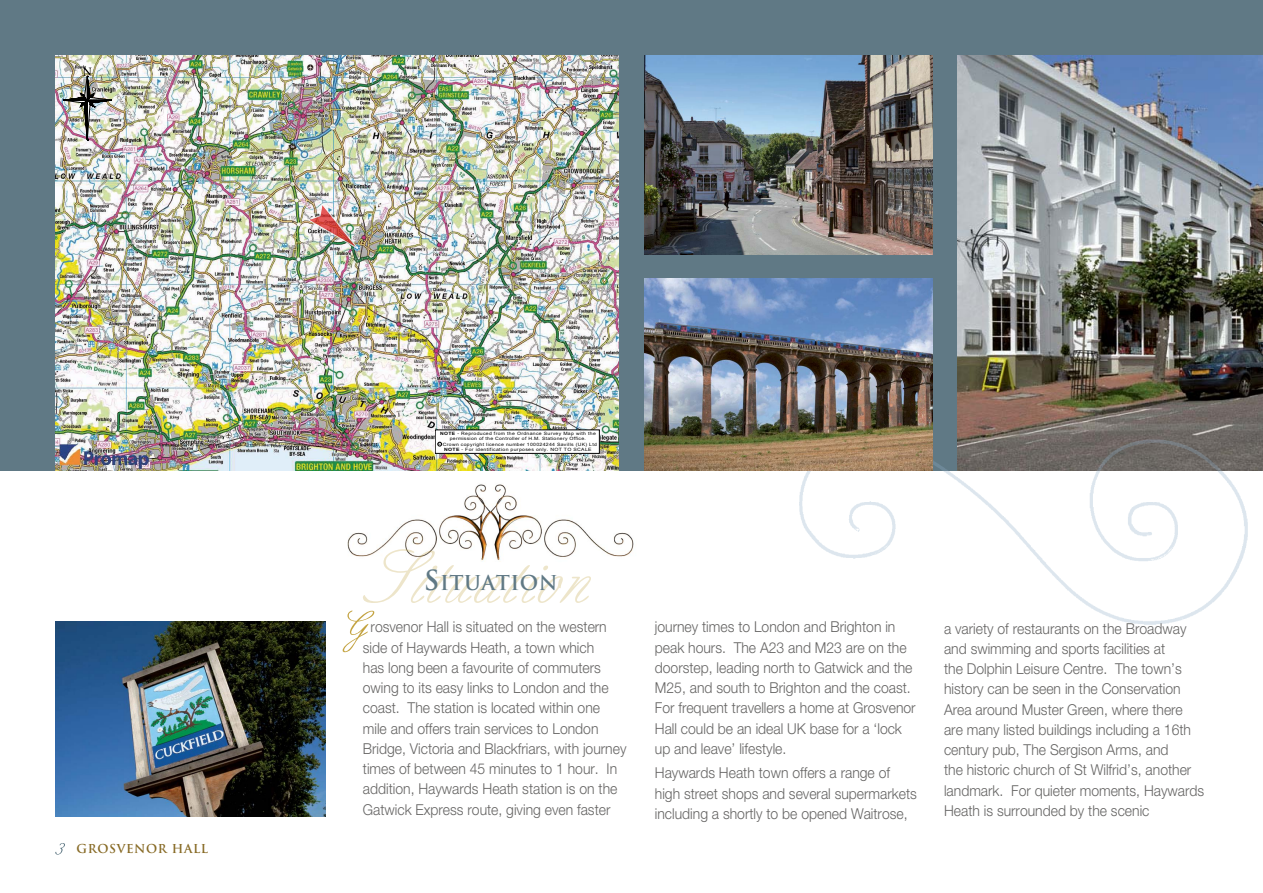
<style>
.page{position:relative;width:1263px;height:893px;background:#fff}
.page>*{position:absolute;margin:0;border:0;box-sizing:border-box;transform-origin:0 0}
.t1{font:700 19.95px "Trajan";letter-spacing:.02em;color:#607985}
.t2{font:300 15px/20.2px "Helvetica Neue";color:#656463;scale:.93 1}
.t3{font:700 12px "Trajan";letter-spacing:.05em;color:#876a25}
.t4{font:4.5px/5.2px "Arial";letter-spacing:.06em;color:#000;text-align:center;scale:1.14 1}
.s1{font-weight:700}
.s2{font-size:27px}
</style>
<div class="page">
<div style="left:0;top:0;width:1263px;height:471px;background:#607985"></div>
<img style="left:347px;top:484px;width:287px;height:73px">
<svg style="left:363px;top:549px;width:228px;height:54px"></svg>
<img style="left:958px;top:55px;width:305px;height:416px">
<img style="left:644px;top:55px;width:288px;height:199px">
<img style="left:55px;top:622px;width:270px;height:194px">
<img style="left:55px;top:55px;width:564px;height:416px">
<svg style="left:343px;top:610px;width:31px;height:42px"></svg>
<svg style="left:55px;top:843px;width:10px;height:12px"></svg>
<img style="left:799px;top:409px;width:453px;height:216px">
<div style="left:435px;top:430px;width:164px;height:23px;background:#fff"></div>
<div style="left:435px;top:430px;width:164px;height:24px;border:1px solid #000"></div>
<svg style="left:437px;top:442px;width:5px;height:4px"></svg>
<img style="left:63px;top:68px;width:48px;height:73px">
<img style="left:307px;top:203px;width:52px;height:47px">
<img style="left:644px;top:279px;width:288px;height:192px">
<p class="t3" style="left:77px;top:841px;width:133px">GROSVENOR HALL</p>
<p class="t4" style="left:440px;top:431px;width:138px"><span class="s1">NOTE</span> - Reproduced from the Ordnance Survey Map with the permission of the Controller of H.M. Stationery Office.</p>
<p class="t4" style="left:438px;top:442px;width:141px">c Crown copyright licence number 100024244 Savills (UK) Ltd<br><span class="s1">NOTE</span> - For identification purposes only. NOT TO SCALE</p>
<h1 class="t1" style="left:424px;top:570px;width:135px"><span class="s2">S</span>ITUATION</h1>
<p class="t2" style="left:363px;top:617px;width:285px;text-indent:8px">rosvenor Hall is situated on the western side of Haywards Heath, a town which<br>has long been a favourite of commuters owing to its easy links to London and the coast. The station is located within one mile and offers train services to London Bridge, Victoria and Blackfriars, with journey times of between 45 minutes to 1 hour. In addition, Haywards Heath station is on the Gatwick Express route, giving even faster</p>
<p class="t2" style="left:655px;top:617px;width:282px">journey times to London and Brighton in peak hours. The A23 and M23 are on the doorstep, leading north to Gatwick and the M25, and south to Brighton and the coast.<br>For frequent travellers a home at Grosvenor Hall could be an ideal UK base for a ‘lock up and leave’ lifestyle.</p>
<p class="t2" style="left:655px;top:763px;width:283px">Haywards Heath town offers a range of high street shops and several supermarkets including a shortly to be opened Waitrose,</p>
<p class="t2" style="left:944px;top:618px;width:281px">a variety of restaurants on the Broadway and swimming and sports facilities at<br>the Dolphin Leisure Centre. The town’s history can be seen in the Conservation Area around Muster Green, where there are many listed buildings including a 16th century pub, The Sergison Arms, and<br>the historic church of St Wilfrid’s, another landmark. For quieter moments, Haywards Heath is surrounded by the scenic</p>
</div>
